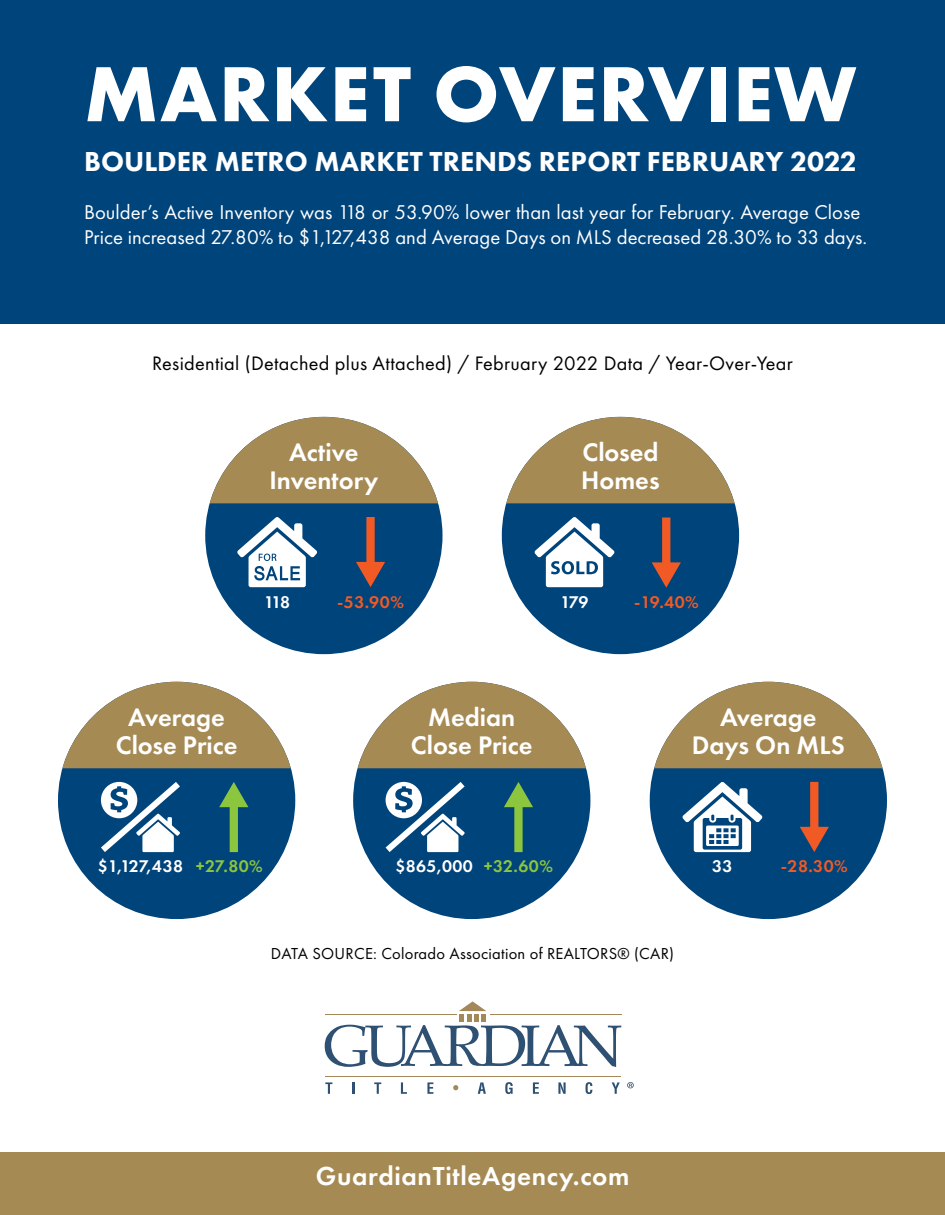
<style>
.page{position:relative;width:945px;height:1215px;background:#fff}
.page>*{position:absolute;margin:0;border:0;box-sizing:border-box;transform-origin:0 0}
.t1{font:700 81px "Futura PT";letter-spacing:.02em;color:#fff}
.t2{font:800 28.5px "Futura PT";color:#fff}
.t3{font:600 27px "Futura PT";letter-spacing:.025em;color:#fff}
.t4{font:600 26.4px/27.9px "Futura PT";color:#fff;text-align:center}
.t5{font:20.7px/25.5px "Futura PT";color:#fff}
.t6{font:20.25px "Futura PT";letter-spacing:.015em;color:#000}
.t7{font:600 17.55px "Futura PT";letter-spacing:.025em;color:#fff}
.t8{font:600 17.55px "Futura PT";letter-spacing:.025em;color:#f15a24}
.t9{font:16.5px "Futura PT";letter-spacing:.015em;color:#000}
.s1{color:#8cc63f}
</style>
<div class="page">
<div style="left:0;top:0;width:945px;height:324px;background:#00447c"></div>
<div style="left:502px;top:417px;width:237px;height:237px;background:#00447c;border-radius:50%"></div>
<svg style="left:506px;top:417px;width:229px;height:86px"></svg>
<svg style="left:534px;top:517px;width:81px;height:70px"></svg>
<div style="left:565px;top:563px;width:6px;height:9px;background:#fff;border-radius:50%"></div>
<div style="left:58px;top:682px;width:237px;height:237px;background:#00447c;border-radius:50%"></div>
<svg style="left:62px;top:682px;width:229px;height:86px"></svg>
<svg style="left:219px;top:782px;width:29px;height:70px"></svg>
<svg style="left:101px;top:782px;width:79px;height:70px"></svg>
<div style="left:353px;top:682px;width:237px;height:237px;background:#00447c;border-radius:50%"></div>
<svg style="left:358px;top:682px;width:228px;height:86px"></svg>
<svg style="left:504px;top:782px;width:29px;height:70px"></svg>
<svg style="left:386px;top:782px;width:79px;height:70px"></svg>
<div style="left:650px;top:682px;width:237px;height:237px;background:#00447c;border-radius:50%"></div>
<svg style="left:654px;top:682px;width:229px;height:86px"></svg>
<svg style="left:800px;top:782px;width:29px;height:70px"></svg>
<svg style="left:682px;top:782px;width:81px;height:70px"></svg>
<div style="left:205px;top:417px;width:238px;height:237px;background:#00447c;border-radius:50%"></div>
<svg style="left:210px;top:417px;width:228px;height:86px"></svg>
<svg style="left:237px;top:517px;width:80px;height:70px"></svg>
<svg style="left:356px;top:517px;width:29px;height:70px"></svg>
<div style="left:0;top:1153px;width:945px;height:62px;background:#a68a54"></div>
<svg style="left:652px;top:518px;width:29px;height:70px"></svg>
<svg style="left:453px;top:1085px;width:5px;height:5px"></svg>
<svg style="left:325px;top:1001px;width:296px;height:66px"></svg>
<hr style="left:325px;top:1076px;width:295px;height:1px;background:#a38859">
<svg style="left:325px;top:1082px;width:7px;height:12px"></svg>
<svg style="left:352px;top:1083px;width:2px;height:11px"></svg>
<svg style="left:374px;top:1082px;width:7px;height:12px"></svg>
<svg style="left:401px;top:1082px;width:6px;height:12px"></svg>
<svg style="left:427px;top:1082px;width:6px;height:12px"></svg>
<svg style="left:533px;top:1082px;width:6px;height:12px"></svg>
<svg style="left:558px;top:1082px;width:8px;height:12px"></svg>
<svg style="left:586px;top:1082px;width:6px;height:12px"></svg>
<svg style="left:612px;top:1082px;width:8px;height:12px"></svg>
<svg style="left:478px;top:1082px;width:8px;height:12px"></svg>
<svg style="left:505px;top:1082px;width:8px;height:12px"></svg>
<svg style="left:627px;top:1082px;width:7px;height:6px"></svg>
<h1 class="t1" style="left:84px;top:42px;width:774px">MARKET OVERVIEW</h1>
<h2 class="t2" style="left:84px;top:143px;width:774px">BOULDER METRO MARKET TRENDS REPORT FEBRUARY 2022</h2>
<p class="t5" style="left:84px;top:199px;width:784px">Boulder’s Active Inventory was 118 or 53.90% lower than last year for February. Average Close<br>Price increased 27.80% to $1,127,438 and Average Days on MLS decreased 28.30% to 33 days.</p>
<p class="t6" style="left:152px;top:352px;width:642px">Residential (Detached plus Attached) / February 2022 Data / Year-Over-Year</p>
<p class="t4" style="left:270px;top:438px;width:110px">Active<br>Inventory</p>
<p class="t4" style="left:581px;top:438px;width:80px;text-align:left">Closed<br>Homes</p>
<p class="t7" style="left:264px;top:591px;width:27px">118</p>
<p class="t8" style="left:337px;top:591px;width:68px">-53.90%</p>
<p class="t7" style="left:560px;top:591px;width:30px">179</p>
<p class="t8" style="left:634px;top:591px;width:66px">-19.40%</p>
<p class="t4" style="left:116px;top:703px;width:123px">Average<br>Close Price</p>
<p class="t4" style="left:411px;top:703px;width:123px">Median<br>Close Price</p>
<p class="t4" style="left:692px;top:703px;width:154px">Average<br>Days On MLS</p>
<p class="t7" style="left:98px;top:856px;width:167px">$1,127,438 <span class="s1">+27.80%</span></p>
<p class="t7" style="left:395px;top:856px;width:159px">$865,000 <span class="s1">+32.60%</span></p>
<p class="t7" style="left:712px;top:856px;width:22px">33</p>
<p class="t8" style="left:781px;top:856px;width:68px">-28.30%</p>
<p class="t9" style="left:271px;top:943px;width:405px">DATA SOURCE: Colorado Association of REALTORS® (CAR)</p>
<h3 class="t3" style="left:316px;top:1159px;width:315px">GuardianTitleAgency.com</h3>
</div>
